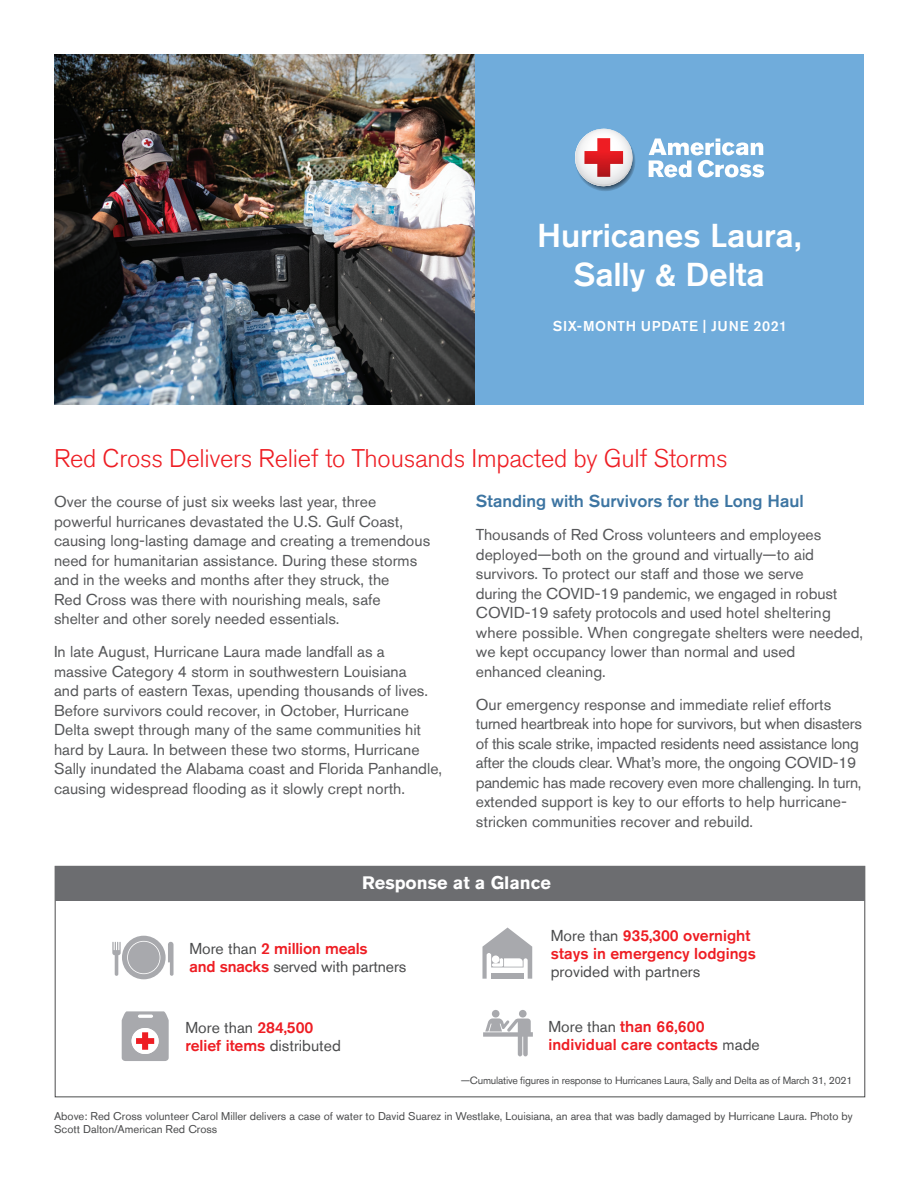
<style>
.page{position:relative;width:918px;height:1188px;background:#fff}
.page>*{position:absolute;margin:0;border:0;box-sizing:border-box;transform-origin:0 0}
.Report_Title{font:500 33px/39.6px "Akzidenz Grotesk Std";color:#fff;text-align:center}
.Level_1_Subhead{font:300 25.5px "Akzidenz Grotesk Std";letter-spacing:-.01em;color:#ee1d23}
.t1{font:700 18px "Akzidenz Grotesk Std";color:#fff}
.Level_2_Subhead{font:500 17.25px "Akzidenz Grotesk Std";color:#3d75a2}
.Body_Text{font:15.75px/19.5px "Akzidenz Grotesk Std";color:#57585a}
.Body_Text-2{font:15.75px/19.5px "Akzidenz Grotesk Std";letter-spacing:-.02em;color:#57585a}
.Body_Text-3{font:500 15.75px/18.1px "Akzidenz Grotesk Std";color:#ee1d23}
.Body_Text-4{font:15.75px/18.1px "Akzidenz Grotesk Std";letter-spacing:-.01em;color:#4b4c4d}
.Subtitle{font:500 14.25px "Akzidenz Grotesk Std";letter-spacing:.04em;color:#fff}
.Photo_Credit{font:11.25px/13.5px "Akzidenz Grotesk Std";color:#4b4c4d}
.Photo_Credit-2{font:10.5px "Akzidenz Grotesk Std";letter-spacing:-.02em;color:#4b4c4d}
.s1{font-weight:500;color:#ee1d23}
.s2{font-weight:400;color:#4b4c4d}
</style>
<div class="page">
<img style="left:54px;top:54px;width:421px;height:351px">
<div style="left:475px;top:54px;width:388px;height:351px;background:#70acdb"></div>
<svg style="left:575px;top:128px;width:60px;height:63px"></svg>
<svg style="left:649px;top:138px;width:115px;height:40px"></svg>
<svg style="left:55px;top:901px;width:810px;height:196px"></svg>
<div style="left:55px;top:866px;width:810px;height:35px;background:#6c6d70"></div>
<svg style="left:482px;top:928px;width:50px;height:51px"></svg>
<div style="left:519px;top:1010px;width:8px;height:8px;background:#a8a9ad;border-radius:50%"></div>
<svg style="left:483px;top:1018px;width:50px;height:38px"></svg>
<div style="left:492px;top:1010px;width:8px;height:8px;background:#a8a9ad;border-radius:50%"></div>
<svg style="left:112px;top:936px;width:62px;height:43px"></svg>
<div style="left:128px;top:942px;width:32px;height:31px;background:#a8a9ad;border-radius:50%"></div>
<svg style="left:122px;top:1011px;width:47px;height:50px"></svg>
<p class="Report_Title" style="left:537px;top:215px;width:266px">Hurricanes Laura,<br>Sally &amp; Delta</p>
<p class="Subtitle" style="left:553px;top:317px;width:236px">SIX-MONTH UPDATE | JUNE 2021</p>
<p class="Level_1_Subhead" style="left:54px;top:444px;width:675px">Red Cross Delivers Relief to Thousands Impacted by Gulf Storms</p>
<p class="Body_Text" style="left:54px;top:492px;width:378px">Over the course of just six weeks last year, three powerful hurricanes devastated the U.S. Gulf Coast, causing long-lasting damage and creating a tremendous need for humanitarian assistance. During these storms and in the weeks and months after they struck, the<br>Red Cross was there with nourishing meals, safe<br>shelter and other sorely needed essentials.</p>
<p class="Body_Text" style="left:54px;top:642px;width:390px">In late August, Hurricane Laura made landfall as a massive Category 4 storm in southwestern Louisiana<br>and parts of eastern Texas, upending thousands of lives.<br>Before survivors could recover, in October, Hurricane Delta swept through many of the same communities hit hard by Laura. In between these two storms, Hurricane Sally inundated the Alabama coast and Florida Panhandle, causing widespread flooding as it slowly crept north.</p>
<p class="Level_2_Subhead" style="left:476px;top:490px;width:330px">Standing with Survivors for the Long Haul</p>
<p class="Body_Text" style="left:476px;top:525px;width:389px">Thousands of Red Cross volunteers and employees deployed—both on the ground and virtually—to aid survivors. To protect our staff and those we serve<br>during the COVID-19 pandemic, we engaged in robust COVID-19 safety protocols and used hotel sheltering where possible. When congregate shelters were needed, we kept occupancy lower than normal and used enhanced cleaning.</p>
<p class="Body_Text-2" style="left:476px;top:694px;width:388px">Our emergency response and immediate relief efforts turned heartbreak into hope for survivors, but when disasters of this scale strike, impacted residents need assistance long after the clouds clear. What’s more, the ongoing COVID-19 pandemic has made recovery even more challenging. In turn, extended support is key to our efforts to help hurricane&shy;stricken communities recover and rebuild.</p>
<p class="t1" style="left:362px;top:873px;width:190px">Response at a Glance</p>
<p class="Body_Text-4" style="left:189px;top:940px;width:218px">More than <span class="s1">2 million meals<br>and snacks</span> served with partners</p>
<p class="Body_Text-4" style="left:185px;top:1018px;width:157px">More than <span class="s1">284,500 relief items</span> distributed</p>
<p class="Body_Text-3" style="left:551px;top:926px;width:207px"><span class="s2">More than</span> 935,300 overnight stays in emergency lodgings <span class="s2">provided with partners</span></p>
<p class="Body_Text-3" style="left:548px;top:1017px;width:213px"><span class="s2">More than</span> than 66,600 individual care contacts <span class="s2">made</span></p>
<p class="Photo_Credit-2" style="left:461px;top:1074px;width:393px">—Cumulative figures in response to Hurricanes Laura, Sally and Delta as of March 31, 2021</p>
<p class="Photo_Credit" style="left:54px;top:1109px;width:800px">Above: Red Cross volunteer Carol Miller delivers a case of water to David Suarez in Westlake, Louisiana, an area that was badly damaged by Hurricane Laura. Photo by<br>Scott Dalton/American Red Cross</p>
</div>
